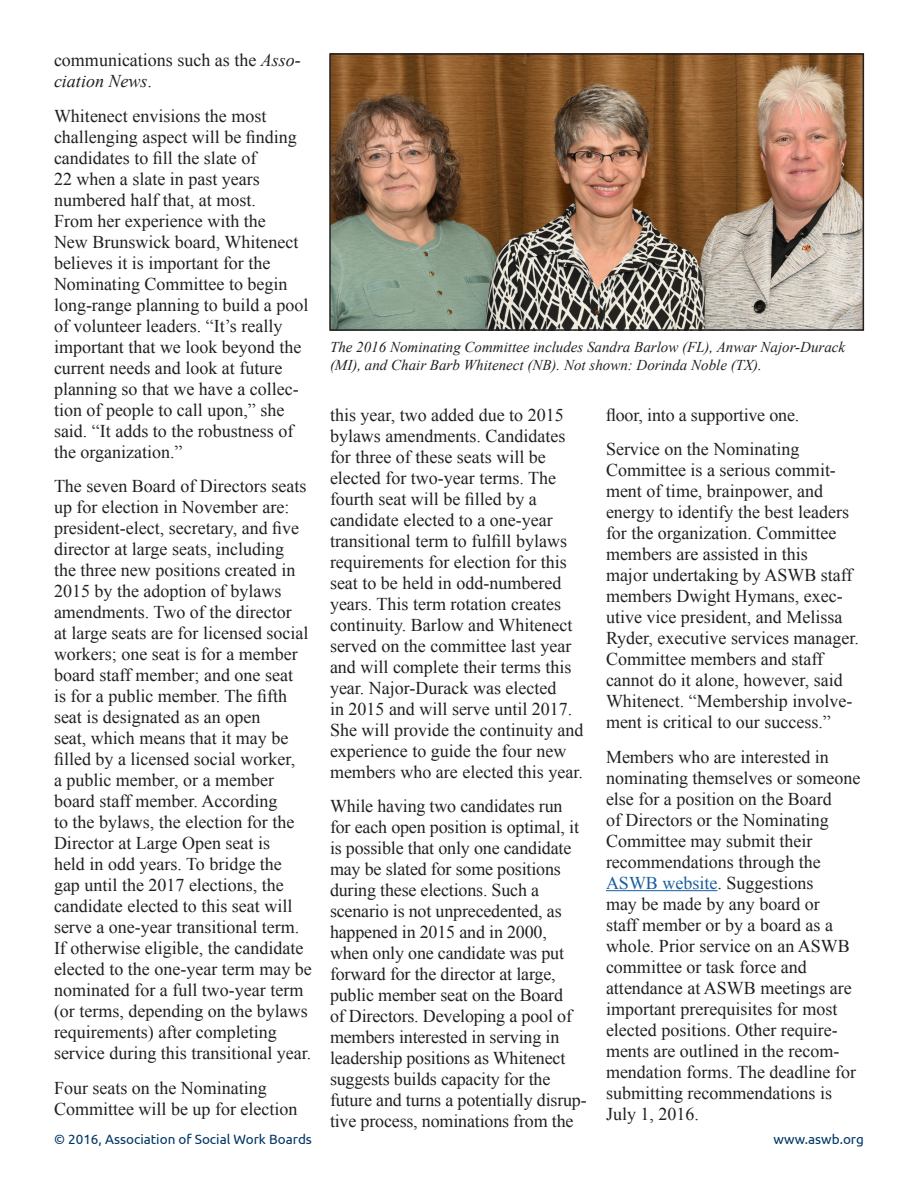
<style>
.page{position:relative;width:918px;height:1188px;background:#fff}
.page>*{position:absolute;margin:0;border:0;box-sizing:border-box;transform-origin:0 0}
.t1{font:18px/21px "Times New Roman";color:#231f20}
.t2{font:italic 15px/18px "Times New Roman";color:#231f20}
.t3{font:13.5px "Ubuntu";color:#003667}
.s1{font-style:italic}
.s2{color:#175d9e}
</style>
<div class="page">
<hr style="left:606px;top:890px;width:111px;height:1px;background:#175d9e">
<img style="left:332px;top:56px;width:529px;height:272px">
<div style="left:329px;top:53px;width:535px;height:278px;border:2px solid #231f20"></div>
<p class="t1" style="left:54px;top:50px;width:248px">communications such as the <span class="s1">Asso&shy;ciation News</span>.</p>
<p class="t1" style="left:54px;top:105px;width:256px">Whitenect envisions the most challenging aspect will be finding candidates to fill the slate of<br>22 when a slate in past years numbered half that, at most.<br>From her experience with the<br>New Brunswick board, Whitenect believes it is important for the<br>Nominating Committee to begin long-range planning to build a pool of volunteer leaders. “It’s really important that we look beyond the current needs and look at future planning so that we have a collec&shy;tion of people to call upon,” she said. “It adds to the robustness of the organization.”</p>
<p class="t1" style="left:54px;top:476px;width:259px">The seven Board of Directors seats up for election in November are: president-elect, secretary, and five director at large seats, including<br>the three new positions created in 2015 by the adoption of bylaws amendments. Two of the director<br>at large seats are for licensed social workers; one seat is for a member board staff member; and one seat<br>is for a public member. The fifth seat is designated as an open<br>seat, which means that it may be filled by a licensed social worker,<br>a public member, or a member board staff member. According<br>to the bylaws, the election for the Director at Large Open seat is<br>held in odd years. To bridge the gap until the 2017 elections, the candidate elected to this seat will serve a one-year transitional term.<br>If otherwise eligible, the candidate elected to the one-year term may be nominated for a full two-year term (or terms, depending on the bylaws requirements) after completing service during this transitional year.</p>
<p class="t1" style="left:54px;top:1077px;width:245px">Four seats on the Nominating<br>Committee will be up for election</p>
<p class="t2" style="left:330px;top:337px;width:517px">The 2016 Nominating Committee includes Sandra Barlow (FL), Anwar Najor-Durack (MI), and Chair Barb Whitenect (NB). Not shown: Dorinda Noble (TX).</p>
<p class="t1" style="left:330px;top:404px;width:255px">this year, two added due to 2015 bylaws amendments. Candidates for three of these seats will be elected for two-year terms. The fourth seat will be filled by a candidate elected to a one-year transitional term to fulfill bylaws requirements for election for this seat to be held in odd-numbered years. This term rotation creates continuity. Barlow and Whitenect served on the committee last year and will complete their terms this year. Najor-Durack was elected<br>in 2015 and will serve until 2017.<br>She will provide the continuity and experience to guide the four new members who are elected this year.</p>
<p class="t1" style="left:330px;top:795px;width:258px">While having two candidates run for each open position is optimal, it is possible that only one candidate may be slated for some positions during these elections. Such a scenario is not unprecedented, as happened in 2015 and in 2000, when only one candidate was put forward for the director at large, public member seat on the Board<br>of Directors. Developing a pool of members interested in serving in leadership positions as Whitenect suggests builds capacity for the future and turns a potentially disrup&shy;tive process, nominations from the</p>
<p class="t1" style="left:606px;top:404px;width:195px">floor, into a supportive one.</p>
<p class="t1" style="left:606px;top:438px;width:254px">Service on the Nominating<br>Committee is a serious commit&shy;ment of time, brainpower, and energy to identify the best leaders for the organization. Committee members are assisted in this<br>major undertaking by ASWB staff members Dwight Hymans, exec&shy;utive vice president, and Melissa<br>Ryder, executive services manager.<br>Committee members and staff cannot do it alone, however, said<br>Whitenect. “Membership involve&shy;ment is critical to our success.”</p>
<p class="t1" style="left:606px;top:746px;width:256px">Members who are interested in nominating themselves or someone else for a position on the Board<br>of Directors or the Nominating<br>Committee may submit their recommendations through the<br><span class="s2">ASWB website</span>. Suggestions<br>may be made by any board or<br>staff member or by a board as a whole. Prior service on an ASWB committee or task force and attendance at ASWB meetings are important prerequisites for most elected positions. Other require&shy;ments are outlined in the recom&shy;mendation forms. The deadline for submitting recommendations is<br>July 1, 2016.</p>
<p class="t3" style="left:54px;top:1131px;width:259px">© 2016, Association of Social Work Boards</p>
<p class="t3" style="left:773px;top:1131px;width:92px">www.aswb.org</p>
</div>
